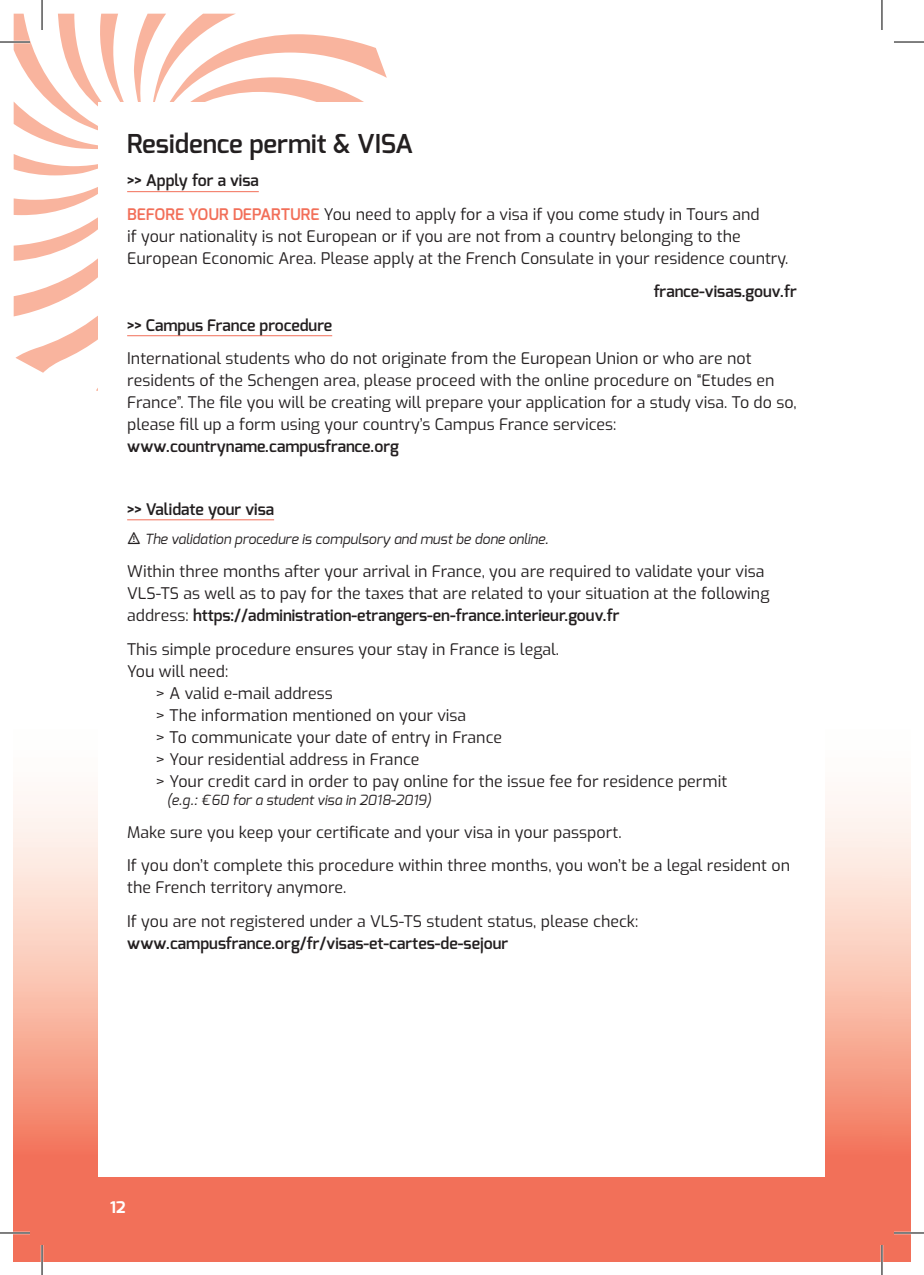
<style>
.page{position:relative;width:924px;height:1275px;background:#fff}
.page>*{position:absolute;margin:0;border:0;box-sizing:border-box;transform-origin:0 0}
.t1{font:600 26px "Exo";color:#231f20}
.t2{font:16px/22px "Exo";color:#231f20}
.t3{font:600 16px "Exo";color:#231f20}
.t4{font:700 16px "Exo";color:#fff}
.t5{font:italic 14px "Exo";color:#231f20}
.s1{font-weight:600}
.s2{font-weight:600;color:#f26f59}
</style>
<div class="page">
<svg style="left:14px;top:14px;width:373px;height:377px"></svg>
<img style="left:14px;top:800px;width:895px;height:461px">
<div style="left:99px;top:102px;width:725px;height:1074px;background:#fff"></div>
<hr style="left:127px;top:191px;width:132px;height:1px;background:#f26f59">
<hr style="left:127px;top:335px;width:205px;height:1px;background:#f26f59">
<hr style="left:127px;top:519px;width:147px;height:1px;background:#f26f59">
<hr style="left:0;top:41px;width:30px;height:2px;background:#fff">
<hr style="left:0;top:1231px;width:30px;height:3px;background:#fff">
<hr style="left:893px;top:1231px;width:30px;height:3px;background:#fff">
<hr style="left:41px;top:0;width:2px;height:30px;background:#fff">
<hr style="left:41px;top:1245px;width:2px;height:30px;background:#fff">
<hr style="left:880px;top:1245px;width:2px;height:30px;background:#fff">
<hr style="left:0;top:42px;width:30px;height:1px;background:#000">
<hr style="left:893px;top:42px;width:30px;height:1px;background:#000">
<hr style="left:0;top:1232px;width:30px;height:1px;background:#000">
<hr style="left:893px;top:1232px;width:30px;height:1px;background:#000">
<hr style="left:42px;top:0;width:1px;height:30px;background:#000">
<hr style="left:42px;top:1245px;width:1px;height:30px;background:#000">
<hr style="left:881px;top:0;width:1px;height:30px;background:#000">
<hr style="left:881px;top:1245px;width:1px;height:30px;background:#000">
<h1 class="t1" style="left:127px;top:127px;width:287px">Residence permit &amp; VISA</h1>
<p class="t2" style="left:127px;top:163px;width:633px;line-height:33.4px"><span class="s1">&gt;&gt; Apply for a visa<br></span><span class="s2">BEFORE YOUR DEPARTURE</span> You need to apply for a visa if you come study in Tours and</p>
<p class="t2" style="left:127px;top:224px;width:662px">if your nationality is not European or if you are not from a country belonging to the<br>European Economic Area. Please apply at the French Consulate in your residence country.</p>
<p class="t3" style="left:653px;top:281px;width:144px">france-visas.gouv.fr</p>
<p class="t3" style="left:127px;top:314px;width:206px">&gt;&gt; Campus France procedure</p>
<p class="t2" style="left:127px;top:346px;width:670px">International students who do not originate from the European Union or who are not residents of the Schengen area, please proceed with the online procedure on “Etudes en France”. The file you will be creating will prepare your application for a study visa. To do so, please fill up a form using your country’s Campus France services:</p>
<p class="t3" style="left:127px;top:436px;width:273px">www.countryname.campusfrance.org</p>
<p class="t3" style="left:127px;top:498px;width:148px">&gt;&gt; Validate your visa</p>
<p class="t5" style="left:145px;top:530px;width:405px">The validation procedure is compulsory and must be done online.</p>
<p class="t2" style="left:127px;top:559px;width:643px">Within three months after your arrival in France, you are required to validate your visa<br>VLS-TS as well as to pay for the taxes that are related to your situation at the following address: <span class="s1">https://administration-etrangers-en-france.interieur.gouv.fr</span></p>
<p class="t2" style="left:127px;top:637px;width:433px">This simple procedure ensures your stay in France is legal.</p>
<p class="t2" style="left:127px;top:659px;width:103px">You will need:</p>
<p class="t2" style="left:155px;top:681px;width:179px">&gt; A valid e-mail address</p>
<p class="t2" style="left:155px;top:703px;width:312px">&gt; The information mentioned on your visa</p>
<p class="t2" style="left:155px;top:725px;width:348px">&gt; To communicate your date of entry in France</p>
<p class="t2" style="left:155px;top:747px;width:265px">&gt; Your residential address in France</p>
<p class="t2" style="left:155px;top:769px;width:573px">&gt; Your credit card in order to pay online for the issue fee for residence permit</p>
<p class="t5" style="left:167px;top:790px;width:266px">(e.g.: €60 for a student visa in 2018-2019)</p>
<p class="t2" style="left:127px;top:814px;width:664px;line-height:33.4px">Make sure you keep your certificate and your visa in your passport.<br>If you don’t complete this procedure within three months, you won’t be a legal resident on</p>
<p class="t2" style="left:127px;top:870px;width:512px;line-height:33.4px">the French territory anymore.<br>If you are not registered under a VLS-TS student status, please check:</p>
<p class="t3" style="left:127px;top:932px;width:382px">www.campusfrance.org/fr/visas-et-cartes-de-sejour</p>
<p class="t4" style="left:110px;top:1196px;width:17px">12</p>
</div>
